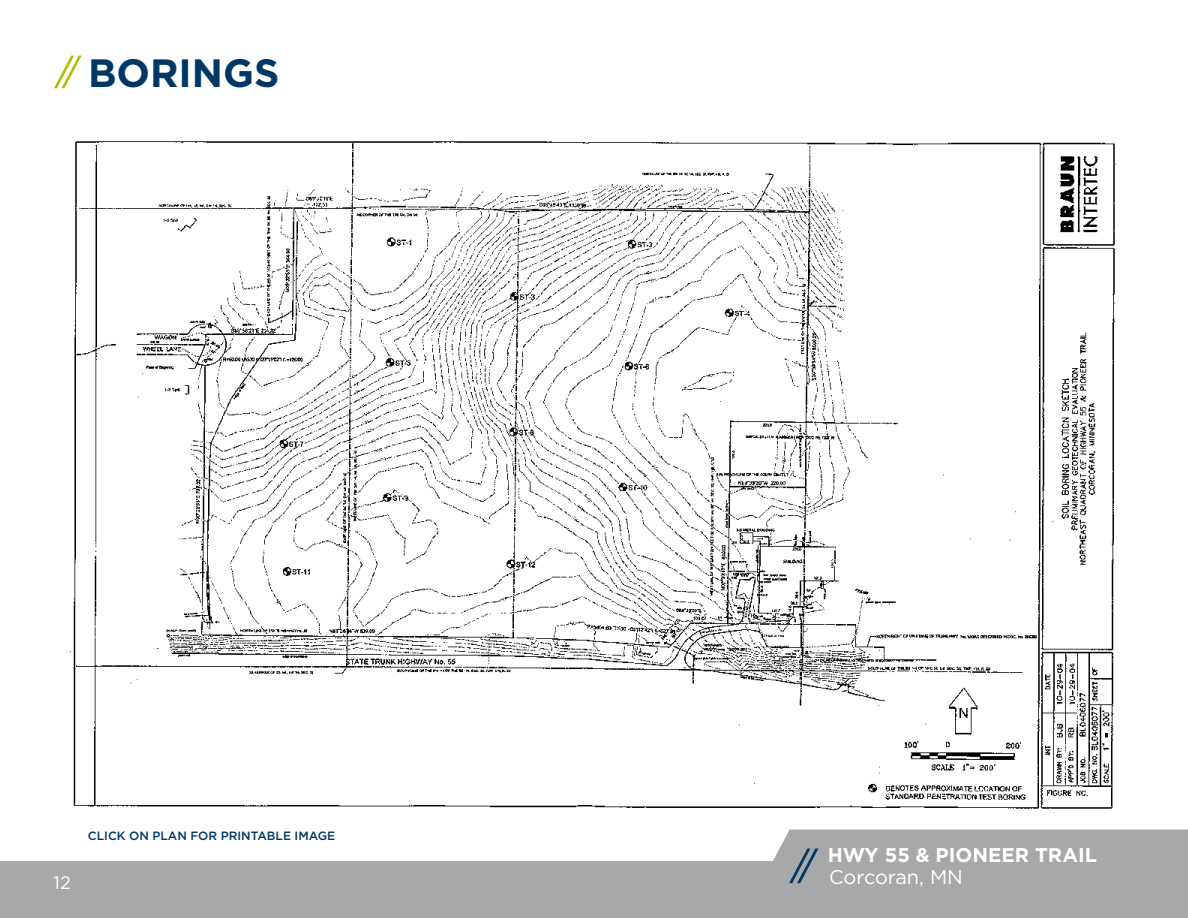
<style>
.page{position:relative;width:1188px;height:918px;background:#fff}
.page>*{position:absolute;margin:0;border:0;box-sizing:border-box;transform-origin:0 0}
.t1{font:700 39.45px "Gotham";color:#003764}
.t2{font:700 19.8px "Gotham";color:#fff}
.t3{font:19.8px "Gotham";letter-spacing:-.005em;color:#fff}
.t4{font:18px "Gotham";color:#fff}
.t5{font:500 12px "Gotham";color:#003764}
</style>
<div class="page">
<svg style="left:54px;top:56px;width:28px;height:32px"></svg>
<img style="left:70px;top:141px;width:1047px;height:668px">
<div style="left:0;top:861px;width:699px;height:57px;background:#a7a8aa"></div>
<div style="left:699px;top:830px;width:489px;height:88px;background:#a7a8aa"></div>
<h1 class="t1" style="left:88px;top:47px;width:193px">BORINGS</h1>
<h3 class="t4" style="left:54px;top:871px;width:19px">12</h3>
<p class="t5" style="left:88px;top:828px;width:249px">CLICK ON PLAN FOR PRINTABLE IMAGE</p>
<h2 class="t2" style="left:828px;top:842px;width:271px">HWY 55 &amp; PIONEER TRAIL</h2>
<h2 class="t3" style="left:829px;top:864px;width:135px">Corcoran, MN</h2>
</div>
